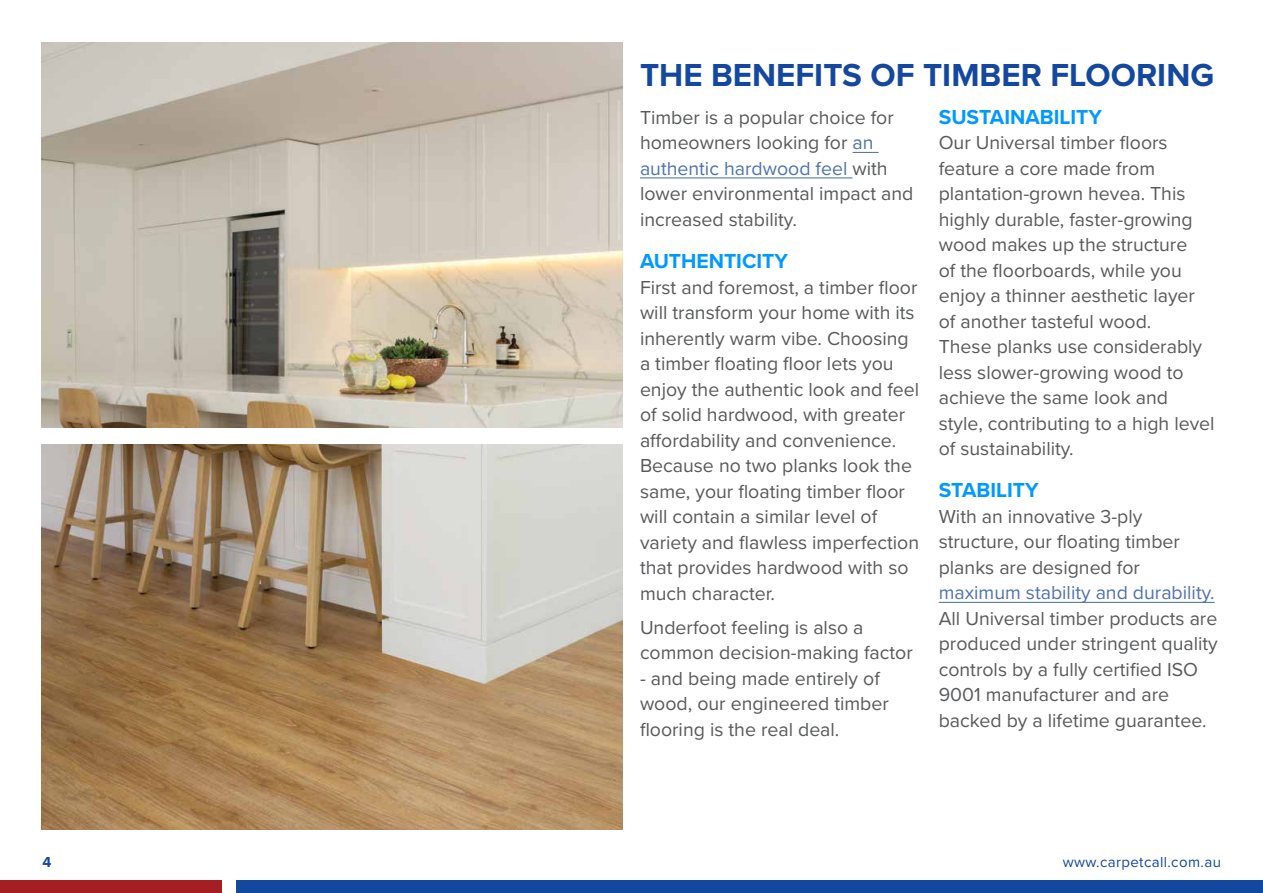
<style>
.page{position:relative;width:1263px;height:893px;background:#fff}
.page>*{position:absolute;margin:0;border:0;box-sizing:border-box;transform-origin:0 0}
.t1{font:700 33px "Proxima Nova";color:#14489f}
.t2{font:700 21px "Proxima Nova";color:#09f}
.t3{font:19.5px/25.5px "Proxima Nova";color:#58595b}
.t4{font:19.5px "Proxima Nova";color:#4f73ad}
.t5{font:15px "Proxima Nova";letter-spacing:.025em;color:#14489f}
.t6{font:700 15px "Proxima Nova";color:#14489f}
.s1{color:#4f73ad}
</style>
<div class="page">
<div style="left:236px;top:880px;width:1027px;height:13px;background:#14489f"></div>
<div style="left:0;top:880px;width:222px;height:13px;background:#a41e22"></div>
<img style="left:41px;top:43px;width:582px;height:384px">
<svg style="left:853px;top:152px;width:26px;height:1px"></svg>
<hr style="left:640px;top:177px;width:212px;height:1px;background:#4f73ad">
<hr style="left:939px;top:602px;width:276px;height:1px;background:#4f73ad">
<img style="left:41px;top:444px;width:582px;height:385px">
<h1 class="t1" style="left:640px;top:50px;width:576px">THE BENEFITS OF TIMBER FLOORING</h1>
<p class="t3" style="left:640px;top:104px;width:275px">Timber is a popular choice for homeowners looking for <span class="s1">an authentic hardwood feel</span> with lower environmental impact and increased stability.</p>
<p class="t2" style="left:640px;top:245px;width:150px">AUTHENTICITY</p>
<p class="t3" style="left:640px;top:273px;width:281px">First and foremost, a timber floor will transform your home with its inherently warm vibe. Choosing a timber floating floor lets you enjoy the authentic look and feel of solid hardwood, with greater affordability and convenience.<br>Because no two planks look the same, your floating timber floor will contain a similar level of variety and flawless imperfection that provides hardwood with so much character.</p>
<p class="t3" style="left:640px;top:614px;width:274px">Underfoot feeling is also a common decision-making factor</p>
<p class="t3" style="left:640px;top:665px;width:250px">- and being made entirely of wood, our engineered timber flooring is the real deal.</p>
<p class="t2" style="left:939px;top:101px;width:165px">SUSTAINABILITY</p>
<p class="t3" style="left:939px;top:129px;width:277px">Our Universal timber floors feature a core made from plantation-grown hevea. This highly durable, faster-growing wood makes up the structure<br>of the floorboards, while you enjoy a thinner aesthetic layer of another tasteful wood.<br>These planks use considerably less slower-growing wood to achieve the same look and style, contributing to a high level of sustainability.</p>
<p class="t2" style="left:939px;top:475px;width:101px">STABILITY</p>
<p class="t3" style="left:939px;top:503px;width:243px">With an innovative 3-ply structure, our floating timber planks are designed for</p>
<p class="t4" style="left:939px;top:578px;width:277px">maximum stability and durability.</p>
<p class="t3" style="left:939px;top:605px;width:281px">All Universal timber products are produced under stringent quality controls by a fully certified ISO<br>9001 manufacturer and are backed by a lifetime guarantee.</p>
<p class="t6" style="left:43px;top:851px;width:10px">4</p>
<p class="t5" style="left:1063px;top:851px;width:160px">www.carpetcall.com.au</p>
</div>
